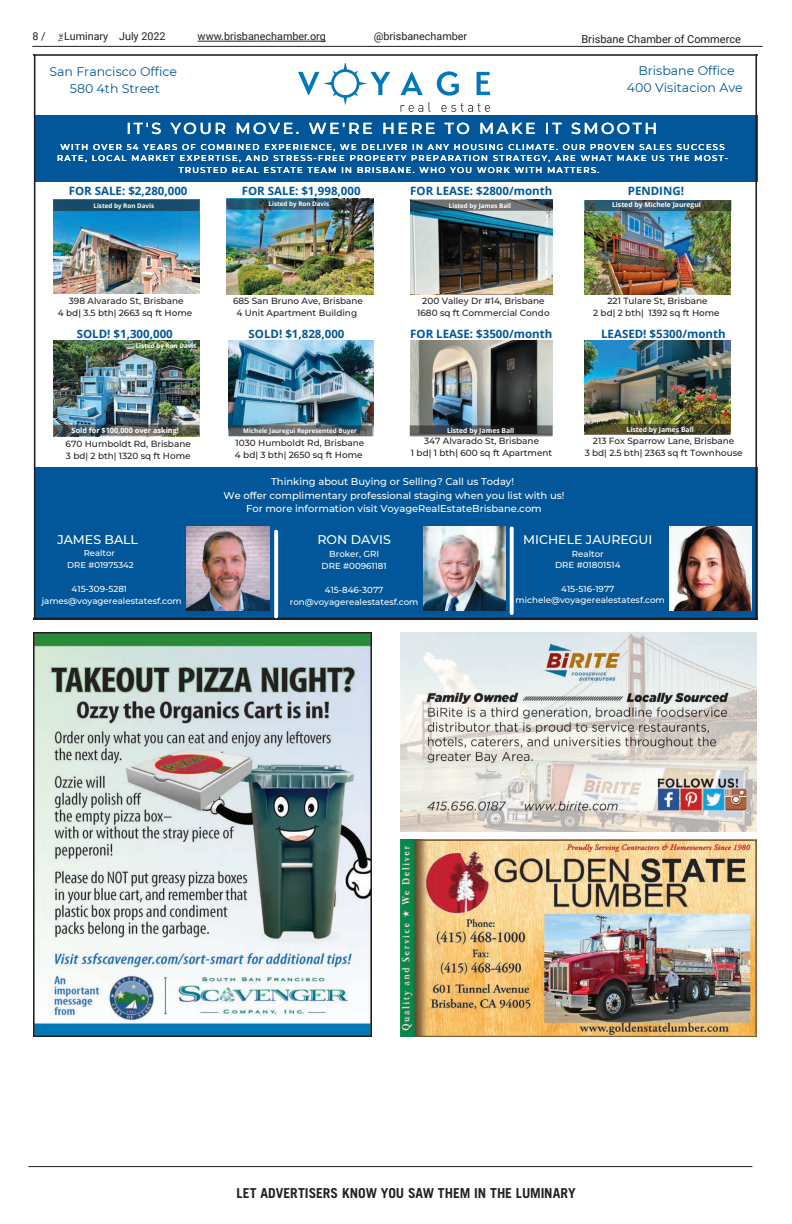
<style>
.page{position:relative;width:792px;height:1224px;background:#fff}
.page>*{position:absolute;margin:0;border:0;box-sizing:border-box;transform-origin:0 0}
.t1{font:500 15.9px "Montserrat";letter-spacing:.16em;color:#fff}
.t2{font:700 13.7px "Trade Gothic LT Std";letter-spacing:-.005em;color:#231f20}
.t3{font:12.6px/17.3px "Montserrat";color:#015799;text-align:center}
.t4{font:500 12.6px "Montserrat";color:#fff}
.t5{font:500 12.5px "Montserrat";color:#fff}
.t6{font:700 11.5px "Open Sans";color:#015799}
.t7{font:11px "Roboto";color:#231f20}
.t8{font:10.8px "Roboto";color:#231f20}
.t9{font:500 9.9px/13.3px "Montserrat";color:#fff;text-align:center}
.t10{font:500 8.9px/11.9px "Montserrat";color:#231f20;text-align:center}
.t11{font:500 8.7px/11.6px "Montserrat";color:#fff;text-align:center}
.t12{font:500 8.5px/11.3px "Montserrat";color:#fff;text-align:center}
.t13{font:500 8.4px/11.6px "Montserrat";letter-spacing:.16em;color:#fff;text-align:center}
.t14{font:700 7.3px "Open Sans";color:#fff}
.t15{font:700 6.8px "Open Sans";color:#fff}
.t16{font:700 6.3px "Open Sans";color:#fff}
.t17{font:5.8px "Roboto Condensed";color:#231f20}
</style>
<div class="page">
<hr style="left:32px;top:46px;width:731px;height:1px;background:#231f20">
<hr style="left:198px;top:41px;width:128px;height:1px;background:#231f20">
<hr style="left:28px;top:1166px;width:724px;height:1px;background:#231f20">
<div style="left:34px;top:54px;width:723px;height:565px;background:#015799"></div>
<div style="left:34px;top:54px;width:723px;height:60px;background:#fff"></div>
<img style="left:274px;top:64px;width:240px;height:51px">
<div style="left:34px;top:183px;width:723px;height:284px;background:#fff"></div>
<hr style="left:34px;top:54px;width:1px;height:565px;background:#231f20">
<hr style="left:755px;top:54px;width:2px;height:565px;background:#231f20">
<hr style="left:34px;top:54px;width:723px;height:2px;background:#231f20">
<hr style="left:34px;top:618px;width:723px;height:1px;background:#231f20">
<img style="left:670px;top:526px;width:81px;height:84px">
<img style="left:423px;top:526px;width:83px;height:84px">
<svg style="left:274px;top:532px;width:4px;height:84px"></svg>
<img style="left:186px;top:526px;width:83px;height:84px">
<svg style="left:510px;top:528px;width:4px;height:85px"></svg>
<img style="left:226px;top:199px;width:147px;height:95px">
<img style="left:585px;top:211px;width:146px;height:84px">
<img style="left:53px;top:211px;width:146px;height:83px">
<img style="left:229px;top:340px;width:144px;height:85px">
<svg style="left:229px;top:425px;width:144px;height:11px;background:#5c6467"></svg>
<img style="left:53px;top:340px;width:146px;height:85px">
<svg style="left:53px;top:425px;width:146px;height:11px;background:#565b59"></svg>
<img style="left:410px;top:211px;width:142px;height:83px">
<svg style="left:410px;top:200px;width:143px;height:11px;background:#596569"></svg>
<img style="left:410px;top:340px;width:142px;height:85px">
<svg style="left:410px;top:425px;width:143px;height:11px;background:#43464b"></svg>
<img style="left:585px;top:340px;width:146px;height:84px">
<svg style="left:585px;top:424px;width:146px;height:11px;background:#4b492d"></svg>
<svg style="left:226px;top:199px;width:146px;height:11px;background:#324f5e"></svg>
<div style="left:53px;top:200px;width:146px;height:11px;background:#164c6a"></div>
<svg style="left:585px;top:200px;width:146px;height:11px;background:#36535a"></svg>
<img style="left:400px;top:839px;width:357px;height:198px">
<img style="left:400px;top:632px;width:357px;height:199px">
<img style="left:34px;top:632px;width:337px;height:405px">
<p class="t8" style="left:32px;top:29px;width:15px">8 /</p>
<p class="t8" style="left:64px;top:29px;width:103px">Luminary July 2022</p>
<p class="t8" style="left:198px;top:29px;width:130px">www.brisbanechamber.org</p>
<p class="t8" style="left:374px;top:29px;width:95px">@brisbanechamber</p>
<p class="t17" style="left:57px;top:42px;width:10px;rotate:-90deg">The</p>
<p class="t7" style="left:581px;top:32px;width:161px">Brisbane Chamber of Commerce</p>
<h3 class="t3" style="left:49px;top:63px;width:129px">San Francisco Office<br>580 4th Street</h3>
<h3 class="t3" style="left:627px;top:61px;width:117px">Brisbane Office<br>400 Visitacion Ave</h3>
<h1 class="t1" style="left:126px;top:117px;width:533px">IT'S YOUR MOVE. WE'RE HERE TO MAKE IT SMOOTH</h1>
<p class="t13" style="left:57px;top:140px;width:673px">WITH OVER 54 YEARS OF COMBINED EXPERIENCE, WE DELIVER IN ANY HOUSING CLIMATE. OUR PROVEN SALES SUCCESS<br>RATE, LOCAL MARKET EXPERTISE, AND STRESS-FREE PROPERTY PREPARATION STRATEGY, ARE WHAT MAKE US THE MOST-</p>
<p class="t13" style="left:634px;top:152px;width:8px">K</p>
<p class="t13" style="left:704px;top:152px;width:15px">OS</p>
<p class="t13" style="left:179px;top:164px;width:422px">TRUSTED REAL ESTATE TEAM IN BRISBANE. WHO YOU WORK WITH MATTERS.</p>
<p class="t6" style="left:69px;top:183px;width:120px">FOR SALE: $2,280,000</p>
<p class="t6" style="left:242px;top:183px;width:120px">FOR SALE: $1,998,000</p>
<p class="t6" style="left:410px;top:183px;width:144px">FOR LEASE: $2800/month</p>
<p class="t6" style="left:628px;top:183px;width:58px">PENDING!</p>
<p class="t16" style="left:94px;top:201px;width:62px">Listed by Ron Davis</p>
<p class="t16" style="left:269px;top:200px;width:62px">Listed by Ron Davis</p>
<p class="t15" style="left:612px;top:200px;width:90px">Listed by Michele Jauregui</p>
<p class="t16" style="left:449px;top:201px;width:64px">Listed by James Ball</p>
<p class="t10" style="left:58px;top:294px;width:136px">398 Alvarado St, Brisbane<br>4 bd| 3.5 bth| 2663 sq ft Home</p>
<p class="t6" style="left:77px;top:325px;width:98px">SOLD! $1,300,000</p>
<p class="t16" style="left:136px;top:341px;width:62px">Listed by Ron Davis</p>
<p class="t10" style="left:233px;top:294px;width:132px">685 San Bruno Ave, Brisbane<br>4 Unit Apartment Building</p>
<p class="t6" style="left:249px;top:325px;width:98px">SOLD! $1,828,000</p>
<p class="t10" style="left:417px;top:294px;width:134px">200 Valley Dr #14, Brisbane<br>1680 sq ft Commercial Condo</p>
<p class="t6" style="left:410px;top:325px;width:144px">FOR LEASE: $3500/month</p>
<p class="t10" style="left:593px;top:295px;width:128px">221 Tulare St, Brisbane<br>2 bd| 2 bth| 1392 sq ft Home</p>
<p class="t6" style="left:601px;top:325px;width:126px">LEASED! $5300/month</p>
<p class="t14" style="left:72px;top:425px;width:109px">Sold for $100,000 over asking!</p>
<p class="t16" style="left:243px;top:426px;width:115px">Michele Jauregui Represented Buyer</p>
<p class="t15" style="left:447px;top:426px;width:69px">Listed by James Ball</p>
<p class="t15" style="left:627px;top:424px;width:69px">Listed by James Ball</p>
<p class="t10" style="left:66px;top:437px;width:127px;text-align:left">670 Humboldt Rd, Brisbane<br>3 bd| 2 bth| 1320 sq ft Home</p>
<p class="t10" style="left:235px;top:436px;width:131px;text-align:left">1030 Humboldt Rd, Brisbane<br>4 bd| 3 bth| 2650 sq ft Home</p>
<p class="t10" style="left:411px;top:435px;width:143px">347 Alvarado St, Brisbane<br>1 bd| 1 bth| 600 sq ft Apartment</p>
<p class="t10" style="left:585px;top:434px;width:159px">213 Fox Sparrow Lane, Brisbane<br>3 bd| 2.5 bth| 2363 sq ft Townhouse</p>
<p class="t9" style="left:224px;top:475px;width:342px">Thinking about Buying or Selling? Call us Today!<br>We offer complimentary professional staging when you list with us!<br>For more information visit VoyageRealEstateBrisbane.com</p>
<h3 class="t5" style="left:57px;top:530px;width:82px">JAMES BALL</h3>
<p class="t12" style="left:67px;top:547px;width:68px">Realtor<br>DRE #01975342</p>
<p class="t11" style="left:42px;top:582px;width:141px;line-height:12px;text-align:left;text-indent:30px">415-309-5281 james@voyagerealestatesf.com</p>
<h3 class="t4" style="left:318px;top:531px;width:75px">RON DAVIS</h3>
<p class="t11" style="left:322px;top:548px;width:67px;line-height:11.9px">Broker, GRI<br>DRE #00961181</p>
<p class="t11" style="left:290px;top:584px;width:130px;line-height:11.9px">415-846-3077 ron@voyagerealestatesf.com</p>
<h3 class="t5" style="left:523px;top:531px;width:131px">MICHELE JAUREGUI</h3>
<p class="t11" style="left:555px;top:548px;width:67px">Realtor<br>DRE #01801514</p>
<p class="t11" style="left:516px;top:582px;width:151px">415-516-1977 michele@voyagerealestatesf.com</p>
<h2 class="t2" style="left:237px;top:1185px;width:341px">LET ADVERTISERS KNOW YOU SAW THEM IN THE LUMINARY</h2>
</div>
